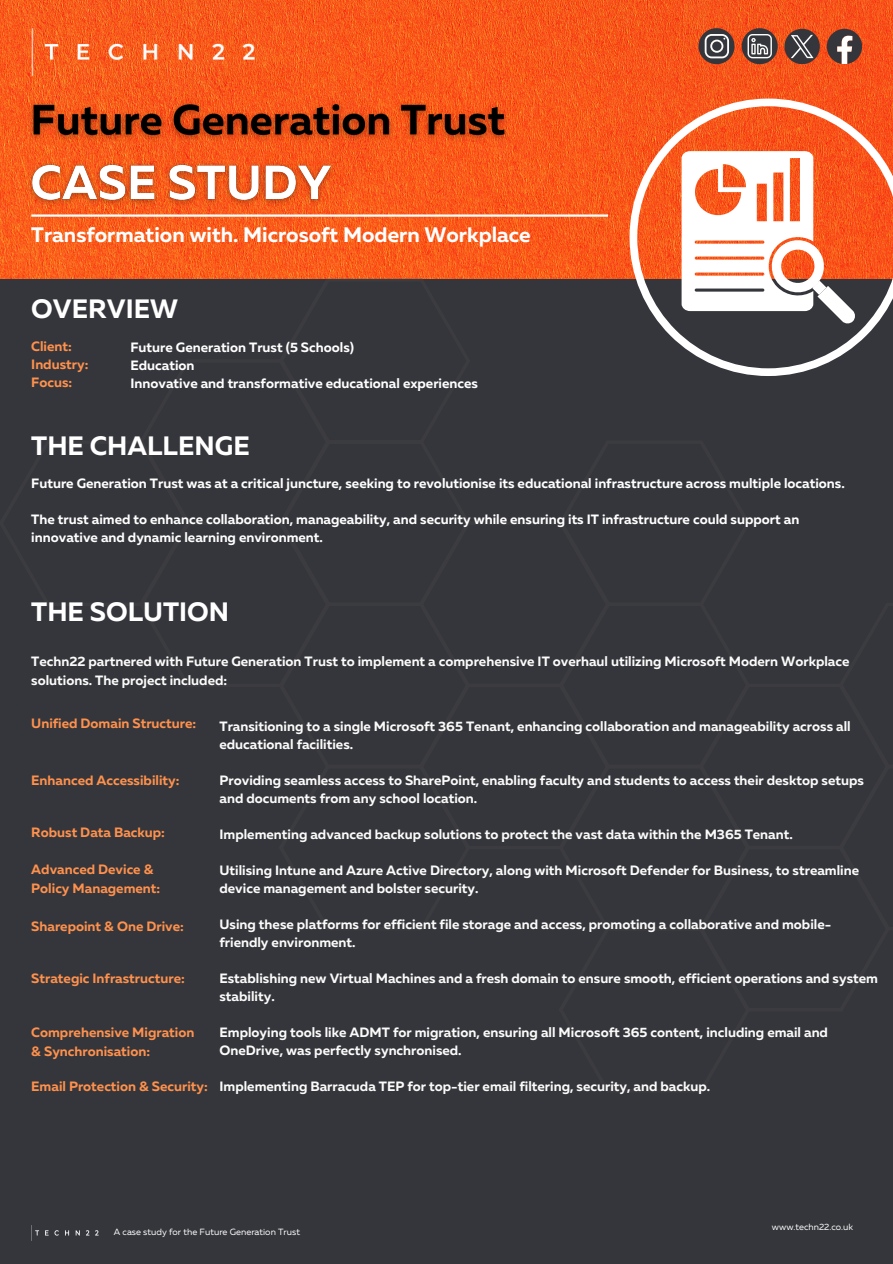
<style>
.page{position:relative;width:893px;height:1264px;background:#fff}
.page>*{position:absolute;margin:0;border:0;box-sizing:border-box;transform-origin:0 0}
.t1{font:700 26.55px "Muller";color:#fff}
.t2{font:700 21px "Muller";color:#fff}
.t3{font:700 13.5px/18px "Muller";color:#fbfbfa}
.t4{font:700 13.5px/18px "Muller";color:#fff}
.t5{font:700 13.5px "Muller";color:#ff914d}
.t6{font:9px "Muller";color:#fff}
</style>
<div class="page">
<div style="left:0;top:0;width:892px;height:1263px;background:#35363b"></div>
<img style="left:0;top:0;width:892px;height:151px">
<img style="left:22px;top:95px;width:492px;height:56px">
<svg style="left:629px;top:99px;width:263px;height:52px"></svg>
<img style="left:31px;top:28px;width:224px;height:47px">
<svg style="left:784px;top:29px;width:35px;height:35px"></svg>
<svg style="left:826px;top:29px;width:35px;height:35px"></svg>
<svg style="left:741px;top:28px;width:36px;height:36px"></svg>
<svg style="left:698px;top:28px;width:36px;height:36px"></svg>
<img style="left:31px;top:1225px;width:68px;height:14px">
<svg style="left:0;top:151px;width:892px;height:225px"></svg>
<p class="t2" style="left:31px;top:226px;width:501px">Transformation with. Microsoft Modern Workplace</p>
<p class="t1" style="left:31px;top:297px;width:148px">OVERVIEW</p>
<p class="t5" style="left:31px;top:341px;width:42px">Client:</p>
<p class="t5" style="left:31px;top:359px;width:59px">Industry:</p>
<p class="t5" style="left:31px;top:377px;width:42px">Focus:</p>
<p class="t4" style="left:130px;top:339px;width:225px">Future Generation Trust (5 Schools)</p>
<p class="t4" style="left:130px;top:357px;width:66px">Education</p>
<p class="t4" style="left:130px;top:375px;width:349px">Innovative and transformative educational experiences</p>
<p class="t1" style="left:31px;top:435px;width:220px">THE CHALLENGE</p>
<p class="t4" style="left:31px;top:475px;width:815px">Future Generation Trust was at a critical juncture, seeking to revolutionise its educational infrastructure across multiple locations.</p>
<p class="t4" style="left:31px;top:511px;width:769px">The trust aimed to enhance collaboration, manageability, and security while ensuring its IT infrastructure could support an innovative and dynamic learning environment.</p>
<p class="t1" style="left:31px;top:600px;width:199px">THE SOLUTION</p>
<p class="t3" style="left:31px;top:653px;width:819px;line-height:18.8px">Techn22 partnered with Future Generation Trust to implement a comprehensive IT overhaul utilizing Microsoft Modern Workplace solutions. The project included:</p>
<p class="t5" style="left:31px;top:718px;width:166px">Unified Domain Structure:</p>
<p class="t3" style="left:219px;top:718px;width:632px">Transitioning to a single Microsoft 365 Tenant, enhancing collaboration and manageability across all educational facilities.</p>
<p class="t3" style="left:219px;top:772px;width:646px">Providing seamless access to SharePoint, enabling faculty and students to access their desktop setups and documents from any school location.</p>
<p class="t3" style="left:219px;top:826px;width:574px">Implementing advanced backup solutions to protect the vast data within the M365 Tenant.</p>
<p class="t3" style="left:219px;top:862px;width:641px">Utilising Intune and Azure Active Directory, along with Microsoft Defender for Business, to streamline device management and bolster security.</p>
<p class="t3" style="left:219px;top:916px;width:613px">Using these platforms for efficient file storage and access, promoting a collaborative and mobile&shy;friendly environment.</p>
<p class="t3" style="left:219px;top:970px;width:660px">Establishing new Virtual Machines and a fresh domain to ensure smooth, efficient operations and system stability.</p>
<p class="t3" style="left:219px;top:1024px;width:610px">Employing tools like ADMT for migration, ensuring all Microsoft 365 content, including email and<br>OneDrive, was perfectly synchronised.</p>
<p class="t3" style="left:219px;top:1078px;width:492px">Implementing Barracuda TEP for top-tier email filtering, security, and backup.</p>
<p class="t5" style="left:31px;top:774px;width:150px">Enhanced Accessibility:</p>
<p class="t5" style="left:31px;top:826px;width:135px">Robust Data Backup:</p>
<p class="t5" style="left:31px;top:864px;width:124px">Advanced Device &amp;</p>
<p class="t5" style="left:31px;top:882px;width:130px">Policy Management:</p>
<p class="t5" style="left:31px;top:920px;width:154px">Sharepoint &amp; One Drive:</p>
<p class="t5" style="left:31px;top:972px;width:155px">Strategic Infrastructure:</p>
<p class="t5" style="left:31px;top:1026px;width:165px">Comprehensive Migration</p>
<p class="t5" style="left:31px;top:1045px;width:120px">&amp; Synchronisation:</p>
<p class="t5" style="left:31px;top:1080px;width:178px">Email Protection &amp; Security:</p>
<p class="t6" style="left:114px;top:1227px;width:188px">A case study for the Future Generation Trust</p>
<p class="t6" style="left:771px;top:1222px;width:83px">www.techn22.co.uk</p>
</div>
